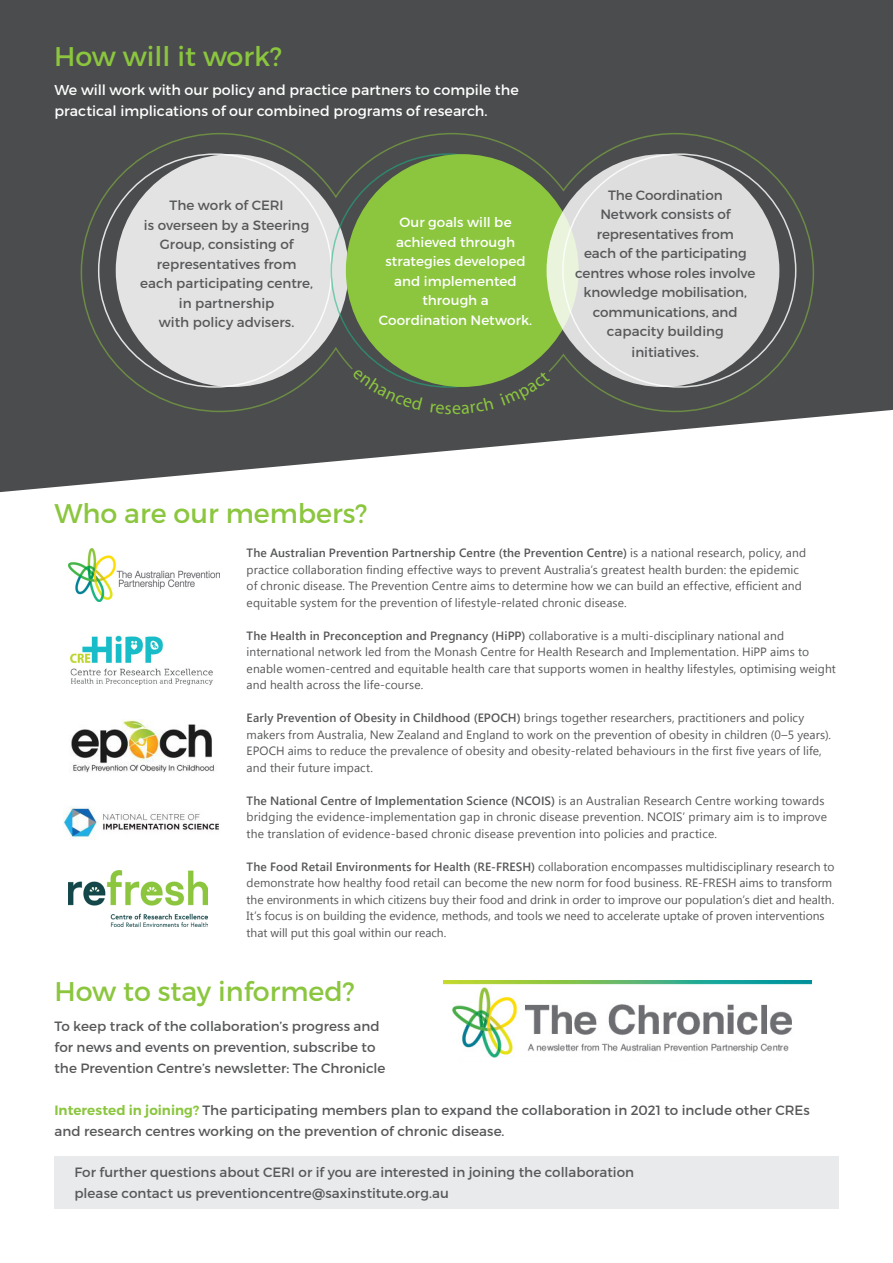
<style>
.page{position:relative;width:893px;height:1263px;background:#fff}
.page>*{position:absolute;margin:0;border:0;box-sizing:border-box;transform-origin:0 0}
.t1{font:27px "Montserrat";color:#8bc63e}
.t2{font:18px "Myriad";color:#8bc63e}
.t3{font:14.25px/21px "Montserrat";color:#fff}
.t4{font:13.5px/19.5px "Montserrat";color:#57585a}
.t5{font:13.5px/19.5px "Montserrat";color:#fff;text-align:center}
.t6{font:12px/16.5px "Segoe UI";letter-spacing:.005em;color:#57585a}
.s1{font-weight:600}
.s2{font-weight:600;color:#8bc63e}
</style>
<div class="page">
<svg style="left:0;top:0;width:893px;height:492px;fill:#4b4c4d"></svg>
<img style="left:443px;top:980px;width:369px;height:78px">
<img style="left:68px;top:549px;width:151px;height:53px">
<img style="left:69px;top:635px;width:144px;height:51px">
<img style="left:71px;top:720px;width:143px;height:53px">
<img style="left:63px;top:807px;width:156px;height:33px">
<img style="left:69px;top:871px;width:138px;height:55px">
<div style="left:54px;top:1156px;width:785px;height:53px;background:#e6e7e9"></div>
<svg style="left:80px;top:132px;width:735px;height:281px;background:#9ba88d"></svg>
<svg style="left:345px;top:367px;width:208px;height:63px;background:#535d4b"></svg>
<p class="t1" style="left:54px;top:40px;width:230px">How will it work?</p>
<p class="t3" style="left:54px;top:79px;width:466px">We will work with our policy and practice partners to compile the practical implications of our combined programs of research.</p>
<p class="t4" style="left:140px;top:196px;width:174px;text-align:center">The work of CERI<br>is overseen by a Steering<br>Group, consisting of representatives from each participating centre, in partnership<br>with policy advisers.</p>
<p class="t5" style="left:379px;top:213px;width:155px">Our goals will be achieved through strategies developed and implemented through a<br>Coordination Network.</p>
<p class="t2" style="left:452px;top:399px;width:11px">e</p>
<p class="t1" style="left:54px;top:497px;width:315px">Who are our members?</p>
<p class="t4" style="left:575px;top:185px;width:182px;text-align:center">The Coordination<br>Network consists of representatives from<br>each of the participating centres whose roles involve knowledge mobilisation, communications, and capacity building</p>
<p class="t4" style="left:632px;top:343px;width:69px">initiatives.</p>
<p class="t6" style="left:247px;top:544px;width:561px"><span class="s1">The Australian Prevention Partnership Centre (the Prevention Centre)</span> is a national research, policy, and practice collaboration finding effective ways to prevent Australia’s greatest health burden: the epidemic of chronic disease. The Prevention Centre aims to determine how we can build an effective, efficient and equitable system for the prevention of lifestyle-related chronic disease.</p>
<p class="t6" style="left:247px;top:627px;width:591px"><span class="s1">The Health in Preconception and Pregnancy (HiPP)</span> collaborative is a multi-disciplinary national and international network led from the Monash Centre for Health Research and Implementation. HiPP aims to enable women-centred and equitable health care that supports women in healthy lifestyles, optimising weight and health across the life-course.</p>
<p class="t6" style="left:247px;top:709px;width:586px"><span class="s1">Early Prevention of Obesity in Childhood (EPOCH)</span> brings together researchers, practitioners and policy makers from Australia, New Zealand and England to work on the prevention of obesity in children (0–5 years).<br>EPOCH aims to reduce the prevalence of obesity and obesity-related behaviours in the first five years of life, and their future impact.</p>
<p class="t6" style="left:247px;top:792px;width:582px"><span class="s1">The National Centre of Implementation Science (NCOIS)</span> is an Australian Research Centre working towards bridging the evidence-implementation gap in chronic disease prevention. NCOIS’ primary aim is to improve the translation of evidence-based chronic disease prevention into policies and practice.</p>
<p class="t6" style="left:247px;top:858px;width:589px"><span class="s1">The Food Retail Environments for Health (RE-FRESH)</span> collaboration encompasses multidisciplinary research to demonstrate how healthy food retail can become the new norm for food business. RE-FRESH aims to transform the environments in which citizens buy their food and drink in order to improve our population’s diet and health.<br>It’s focus is on building the evidence, methods, and tools we need to accelerate uptake of proven interventions that will put this goal within our reach.</p>
<p class="t1" style="left:54px;top:975px;width:302px">How to stay informed?</p>
<p class="t4" style="left:54px;top:1015px;width:333px;line-height:21px">To keep track of the collaboration’s progress and for news and events on prevention, subscribe to the Prevention Centre’s newsletter: The Chronicle</p>
<p class="t4" style="left:54px;top:1099px;width:757px;line-height:21px"><span class="s2">Interested in joining?</span> The participating members plan to expand the collaboration in 2021 to include other CREs and research centres working on the prevention of chronic disease.</p>
<p class="t4" style="left:74px;top:1162px;width:561px;line-height:21px">For further questions about CERI or if you are interested in joining the collaboration please contact us preventioncentre@saxinstitute.org.au</p>
</div>
